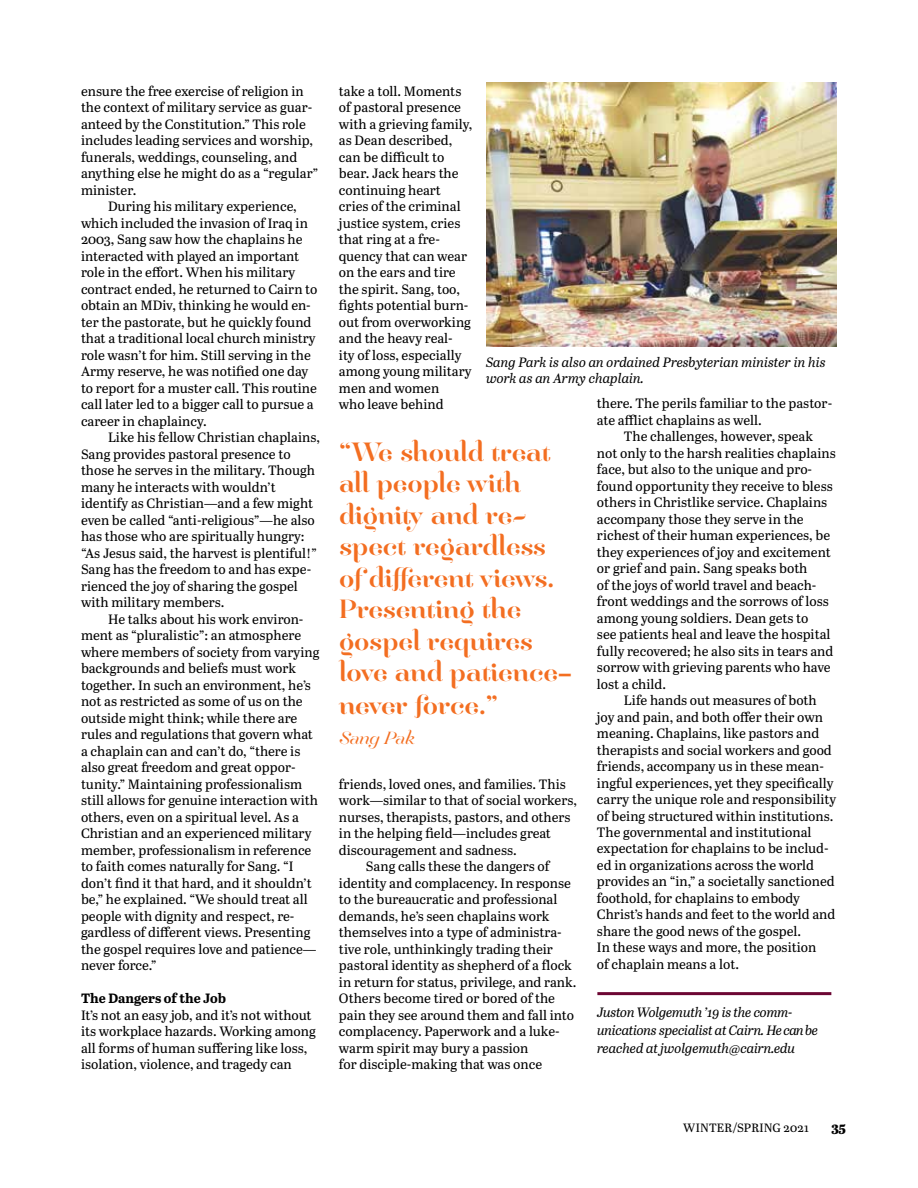
<style>
.page{position:relative;width:918px;height:1188px;background:#fff}
.page>*{position:absolute;margin:0;border:0;box-sizing:border-box;transform-origin:0 0}
.t1{font:22.5px/31.7px "Hera Big";color:#f36e21}
.t2{font:italic 300 15px "Hera Big";letter-spacing:-.01em;color:#f36e21}
.t3{font:13.5px/16.5px "Abril Text";color:#000}
.t4{font:italic 13.5px/18px "Abril Text";letter-spacing:-.015em;color:#000}
.t5{font:700 13.5px "Abril Text";color:#000}
.t6{font:800 13.5px "Abril Text";color:#000}
.t7{font:12px "Abril Text";letter-spacing:.015em;color:#000}
</style>
<div class="page">
<hr style="left:597px;top:992px;width:234px;height:3px;background:#6c0633">
<img style="left:486px;top:82px;width:351px;height:265px">
<p class="t3" style="left:81px;top:82px;width:224px">ensure the free exercise of religion in</p>
<p class="t3" style="left:81px;top:99px;width:233px">the context of military service as guar-</p>
<p class="t3" style="left:81px;top:115px;width:226px">anteed by the Constitution.” This role</p>
<p class="t3" style="left:81px;top:132px;width:234px">includes leading services and worship,</p>
<p class="t3" style="left:81px;top:148px;width:218px">funerals, weddings, counseling, and</p>
<p class="t3" style="left:81px;top:165px;width:239px">anything else he might do as a “regular”</p>
<p class="t3" style="left:81px;top:181px;width:57px">minister.</p>
<p class="t3" style="left:108px;top:198px;width:190px">During his military experience,</p>
<p class="t3" style="left:81px;top:214px;width:228px">which included the invasion of Iraq in</p>
<p class="t3" style="left:81px;top:231px;width:223px">2003, Sang saw how the chaplains he</p>
<p class="t3" style="left:81px;top:247px;width:220px">interacted with played an important</p>
<p class="t3" style="left:81px;top:264px;width:216px">role in the effort. When his military</p>
<p class="t3" style="left:81px;top:280px;width:238px">contract ended, he returned to Cairn to</p>
<p class="t3" style="left:81px;top:297px;width:231px">obtain an MDiv, thinking he would en-</p>
<p class="t3" style="left:81px;top:313px;width:232px">ter the pastorate, but he quickly found</p>
<p class="t3" style="left:81px;top:330px;width:236px">that a traditional local church ministry</p>
<p class="t3" style="left:81px;top:346px;width:231px">role wasn’t for him. Still serving in the</p>
<p class="t3" style="left:81px;top:363px;width:229px">Army reserve, he was notified one day</p>
<p class="t3" style="left:81px;top:379px;width:237px">to report for a muster call. This routine</p>
<p class="t3" style="left:81px;top:396px;width:234px">call later led to a bigger call to pursue a</p>
<p class="t3" style="left:81px;top:412px;width:127px">career in chaplaincy.</p>
<p class="t3" style="left:108px;top:429px;width:214px">Like his fellow Christian chaplains,</p>
<p class="t3" style="left:81px;top:445px;width:211px">Sang provides pastoral presence to</p>
<p class="t3" style="left:81px;top:462px;width:235px">those he serves in the military. Though</p>
<p class="t3" style="left:81px;top:478px;width:196px">many he interacts with wouldn’t</p>
<p class="t3" style="left:81px;top:495px;width:234px">identify as Christian—and a few might</p>
<p class="t3" style="left:81px;top:511px;width:235px">even be called “anti-religious”—he also</p>
<p class="t3" style="left:81px;top:528px;width:225px">has those who are spiritually hungry:</p>
<p class="t3" style="left:81px;top:544px;width:237px">“As Jesus said, the harvest is plentiful!”</p>
<p class="t3" style="left:81px;top:561px;width:232px">Sang has the freedom to and has expe-</p>
<p class="t3" style="left:81px;top:577px;width:218px">rienced the joy of sharing the gospel</p>
<p class="t3" style="left:81px;top:594px;width:145px">with military members.</p>
<p class="t3" style="left:108px;top:610px;width:197px">He talks about his work environ-</p>
<p class="t3" style="left:81px;top:627px;width:222px">ment as “pluralistic”: an atmosphere</p>
<p class="t3" style="left:81px;top:643px;width:240px">where members of society from varying</p>
<p class="t3" style="left:81px;top:660px;width:217px">backgrounds and beliefs must work</p>
<p class="t3" style="left:81px;top:676px;width:231px">together. In such an environment, he’s</p>
<p class="t3" style="left:81px;top:693px;width:223px">not as restricted as some of us on the</p>
<p class="t3" style="left:81px;top:709px;width:218px">outside might think; while there are</p>
<p class="t3" style="left:81px;top:726px;width:233px">rules and regulations that govern what</p>
<p class="t3" style="left:81px;top:742px;width:221px">a chaplain can and can’t do, “there is</p>
<p class="t3" style="left:81px;top:759px;width:216px">also great freedom and great oppor-</p>
<p class="t3" style="left:81px;top:775px;width:223px">tunity.” Maintaining professionalism</p>
<p class="t3" style="left:81px;top:792px;width:239px">still allows for genuine interaction with</p>
<p class="t3" style="left:81px;top:808px;width:220px">others, even on a spiritual level. As a</p>
<p class="t3" style="left:81px;top:825px;width:232px">Christian and an experienced military</p>
<p class="t3" style="left:81px;top:841px;width:232px">member, professionalism in reference</p>
<p class="t3" style="left:81px;top:858px;width:214px">to faith comes naturally for Sang. “I</p>
<p class="t3" style="left:81px;top:874px;width:232px">don’t find it that hard, and it shouldn’t</p>
<p class="t3" style="left:81px;top:891px;width:228px">be,” he explained. “We should treat all</p>
<p class="t3" style="left:81px;top:907px;width:215px">people with dignity and respect, re-</p>
<p class="t3" style="left:81px;top:924px;width:231px">gardless of different views. Presenting</p>
<p class="t3" style="left:81px;top:940px;width:237px">the gospel requires love and patience—</p>
<p class="t3" style="left:81px;top:957px;width:77px">never force.”</p>
<p class="t5" style="left:81px;top:989px;width:147px">The Dangers of the Job</p>
<p class="t3" style="left:81px;top:1006px;width:236px">It’s not an easy job, and it’s not without its workplace hazards. Working among all forms of human suffering like loss, isolation, violence, and tragedy can</p>
<p class="t3" style="left:339px;top:82px;width:135px">take a toll. Moments of pastoral presence with a grieving family, as Dean described, can be difficult to bear. Jack hears the continuing heart cries of the criminal justice system, cries that ring at a fre&shy;quency that can wear on the ears and tire the spirit. Sang, too, fights potential burn&shy;out from overworking and the heavy real-<br>ity of loss, especially among young military men and women<br>who leave behind</p>
<p class="t4" style="left:486px;top:353px;width:341px;line-height:16.2px">Sang Park is also an ordained Presbyterian minister in his work as an Army chaplain.</p>
<p class="t3" style="left:597px;top:394px;width:237px">there. The perils familiar to the pastor&shy;ate afflict chaplains as well.</p>
<p class="t3" style="left:597px;top:427px;width:240px;text-indent:27px">The challenges, however, speak not only to the harsh realities chaplains face, but also to the unique and pro&shy;found opportunity they receive to bless others in Christlike service. Chaplains accompany those they serve in the richest of their human experiences, be they experiences of joy and excitement or grief and pain. Sang speaks both<br>of the joys of world travel and beach&shy;front weddings and the sorrows of loss among young soldiers. Dean gets to<br>see patients heal and leave the hospital fully recovered; he also sits in tears and sorrow with grieving parents who have lost a child.</p>
<p class="t3" style="left:597px;top:691px;width:241px;text-indent:27px">Life hands out measures of both joy and pain, and both offer their own meaning. Chaplains, like pastors and therapists and social workers and good friends, accompany us in these mean&shy;ingful experiences, yet they specifically carry the unique role and responsibility of being structured within institutions.<br>The governmental and institutional expectation for chaplains to be includ&shy;ed in organizations across the world provides an “in,” a societally sanctioned foothold, for chaplains to embody Christ’s hands and feet to the world and share the good news of the gospel.<br>In these ways and more, the position<br>of chaplain means a lot.</p>
<p class="t4" style="left:597px;top:1003px;width:223px">Juston Wolgemuth ’19 is the comm&shy;unications specialist at Cairn. He can be reached at jwolgemuth@cairn.edu</p>
<h1 class="t1" style="left:339px;top:436px;width:234px">“We should treat all people with dignity and re&shy;spect regardless of different views.<br>Presenting the gospel requires love and patience— never force.”</h1>
<p class="t2" style="left:339px;top:727px;width:77px">Sang Pak</p>
<p class="t3" style="left:339px;top:775px;width:228px">friends, loved ones, and families. This</p>
<p class="t3" style="left:339px;top:792px;width:240px">work—similar to that of social workers,</p>
<p class="t3" style="left:339px;top:808px;width:233px">nurses, therapists, pastors, and others</p>
<p class="t3" style="left:339px;top:825px;width:214px">in the helping field—includes great</p>
<p class="t3" style="left:339px;top:841px;width:179px">discouragement and sadness.</p>
<p class="t3" style="left:366px;top:858px;width:185px">Sang calls these the dangers of</p>
<p class="t3" style="left:339px;top:874px;width:234px">identity and complacency. In response</p>
<p class="t3" style="left:339px;top:891px;width:220px">to the bureaucratic and professional</p>
<p class="t3" style="left:339px;top:907px;width:212px">demands, he’s seen chaplains work</p>
<p class="t3" style="left:339px;top:924px;width:224px">themselves into a type of administra-</p>
<p class="t3" style="left:339px;top:940px;width:216px">tive role, unthinkingly trading their</p>
<p class="t3" style="left:339px;top:957px;width:234px">pastoral identity as shepherd of a flock</p>
<p class="t3" style="left:339px;top:973px;width:239px">in return for status, privilege, and rank.</p>
<p class="t3" style="left:339px;top:990px;width:218px">Others become tired or bored of the</p>
<p class="t3" style="left:339px;top:1006px;width:237px">pain they see around them and fall into</p>
<p class="t3" style="left:339px;top:1023px;width:222px">complacency. Paperwork and a luke-</p>
<p class="t3" style="left:339px;top:1039px;width:191px">warm spirit may bury a passion</p>
<p class="t3" style="left:339px;top:1056px;width:205px">for disciple-making that was once</p>
<p class="t7" style="left:683px;top:1119px;width:127px">WINTER/SPRING 2021</p>
<p class="t6" style="left:831px;top:1117px;width:16px">35</p>
</div>
